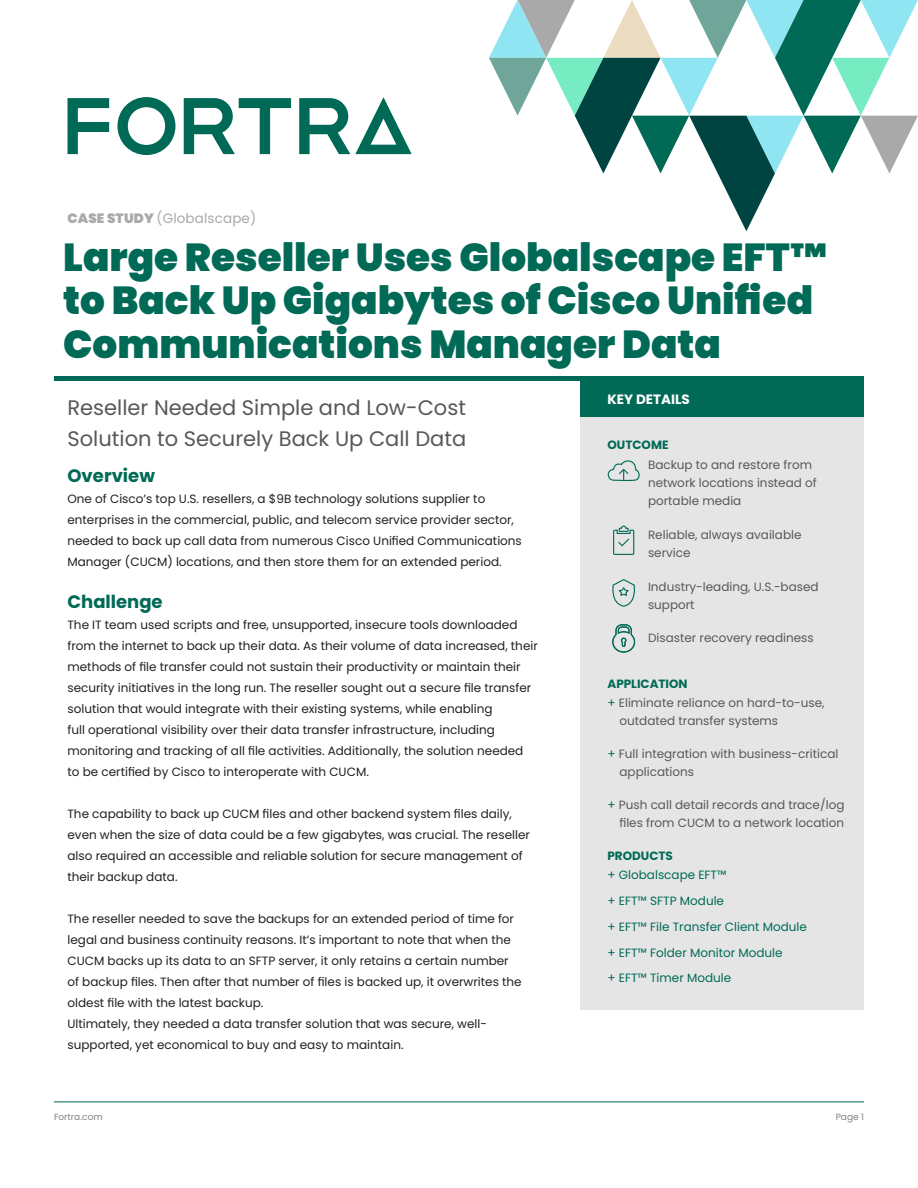
<style>
.page{position:relative;width:918px;height:1188px;background:#fff}
.page>*{position:absolute;margin:0;border:0;box-sizing:border-box;transform-origin:0 0}
.Headline{font:900 39px/43.5px "Poppins";color:#006a56}
.Subhead{font:21px/31.5px "Poppins";color:#57585a}
.Body_-_Subhead{font:700 18px "Poppins";color:#006a56}
.t1{font:13.5px "Poppins";letter-spacing:.01em;color:#a9a9a9}
.t2{font:700 13.5px "Poppins";color:#fff}
.Body_-_Copy{font:12px/21px "Poppins";color:#231f20}
.Sidebar_-_Body_Copy{font:12px/18px "Poppins";color:#57585a}
.Sidebar_-_Bullets{font:12px/18px "Poppins";color:#57585a}
.Sidebar_-_Body_Copy-2{font:12px "Poppins";color:#006a56}
.Sidebar_-_Subhead{font:700 12px "Poppins";color:#006a56}
.t3{font:9px "Poppins";color:#808285}
.s1{font-weight:900}
.s2{color:#006a56}
</style>
<div class="page">
<div style="left:580px;top:376px;width:284px;height:42px;background:#006a56"></div>
<div style="left:54px;top:376px;width:810px;height:5px;background:#006a56"></div>
<svg style="left:68px;top:98px;width:41px;height:56px"></svg>
<svg style="left:299px;top:97px;width:113px;height:57px"></svg>
<svg style="left:184px;top:98px;width:107px;height:56px"></svg>
<svg style="left:117px;top:97px;width:58px;height:58px"></svg>
<svg style="left:489px;top:0;width:429px;height:231px"></svg>
<hr style="left:54px;top:1101px;width:810px;height:1px;background:#006a56">
<div style="left:580px;top:417px;width:284px;height:593px;background:#e5e5e5"></div>
<svg style="left:607px;top:460px;width:33px;height:95px"></svg>
<svg style="left:612px;top:579px;width:23px;height:28px"></svg>
<svg style="left:612px;top:624px;width:24px;height:29px"></svg>
<p class="t1" style="left:68px;top:210px;width:190px"><span class="s1">CASE STUDY</span> (Globalscape)</p>
<p class="Headline" style="left:63px;top:235px;width:765px">Large Reseller Uses Globalscape EFT™ to Back Up Gigabytes of Cisco Unified<br>Communications Manager Data</p>
<p class="Subhead" style="left:68px;top:392px;width:400px">Reseller Needed Simple and Low-Cost<br>Solution to Securely Back Up Call Data</p>
<p class="Body_-_Subhead" style="left:68px;top:465px;width:89px">Overview</p>
<p class="Body_-_Copy" style="left:68px;top:488px;width:456px">One of Cisco’s top U.S. resellers, a $9B technology solutions supplier to enterprises in the commercial, public, and telecom service provider sector, needed to back up call data from numerous Cisco Unified Communications Manager (CUCM) locations, and then store them for an extended period.</p>
<p class="Body_-_Subhead" style="left:68px;top:591px;width:97px">Challenge</p>
<p class="Body_-_Copy" style="left:68px;top:614px;width:472px">The IT team used scripts and free, unsupported, insecure tools downloaded from the internet to back up their data. As their volume of data increased, their methods of file transfer could not sustain their productivity or maintain their security initiatives in the long run. The reseller sought out a secure file transfer solution that would integrate with their existing systems, while enabling<br>full operational visibility over their data transfer infrastructure, including monitoring and tracking of all file activities. Additionally, the solution needed to be certified by Cisco to interoperate with CUCM.</p>
<p class="Body_-_Copy" style="left:68px;top:803px;width:464px">The capability to back up CUCM files and other backend system files daily, even when the size of data could be a few gigabytes, was crucial. The reseller also required an accessible and reliable solution for secure management of their backup data.</p>
<p class="Body_-_Copy" style="left:68px;top:908px;width:456px">The reseller needed to save the backups for an extended period of time for legal and business continuity reasons. It’s important to note that when the CUCM backs up its data to an SFTP server, it only retains a certain number of backup files. Then after that number of files is backed up, it overwrites the oldest file with the latest backup.</p>
<p class="Body_-_Copy" style="left:68px;top:1013px;width:421px">Ultimately, they needed a data transfer solution that was secure, well&shy;supported, yet economical to buy and easy to maintain.</p>
<p class="t2" style="left:608px;top:392px;width:84px">KEY DETAILS</p>
<p class="Sidebar_-_Subhead" style="left:608px;top:438px;width:63px">OUTCOME</p>
<p class="Sidebar_-_Bullets" style="left:648px;top:456px;width:170px">Backup to and restore from network locations instead of portable media</p>
<p class="Sidebar_-_Bullets" style="left:648px;top:526px;width:155px">Reliable, always available service</p>
<p class="Sidebar_-_Bullets" style="left:648px;top:578px;width:172px">Industry-leading, U.S.-based support</p>
<p class="Sidebar_-_Bullets" style="left:648px;top:629px;width:167px">Disaster recovery readiness</p>
<p class="Sidebar_-_Subhead" style="left:608px;top:677px;width:82px">APPLICATION</p>
<p class="Sidebar_-_Body_Copy" style="left:620px;top:694px;width:207px;text-indent:-12px"><span class="s2">+</span> Eliminate reliance on hard-to-use, outdated transfer systems</p>
<p class="Sidebar_-_Body_Copy" style="left:620px;top:745px;width:220px;text-indent:-12px"><span class="s2">+</span> Full integration with business-critical applications</p>
<p class="Sidebar_-_Body_Copy" style="left:608px;top:795px;width:239px;text-align:right"><span class="s2">+</span> Push call detail records and trace/log files from CUCM to a network location</p>
<p class="Sidebar_-_Subhead" style="left:608px;top:849px;width:67px">PRODUCTS</p>
<p class="Sidebar_-_Body_Copy-2" style="left:608px;top:868px;width:121px">+ Globalscape EFT™</p>
<p class="Sidebar_-_Body_Copy-2" style="left:608px;top:894px;width:118px">+ EFT™ SFTP Module</p>
<p class="Sidebar_-_Body_Copy-2" style="left:608px;top:920px;width:201px">+ EFT™ File Transfer Client Module</p>
<p class="Sidebar_-_Body_Copy-2" style="left:608px;top:945px;width:177px">+ EFT™ Folder Monitor Module</p>
<p class="Sidebar_-_Body_Copy-2" style="left:608px;top:971px;width:125px">+ EFT™ Timer Module</p>
<p class="t3" style="left:54px;top:1112px;width:50px">Fortra.com</p>
<p class="t3" style="left:836px;top:1112px;width:30px">Page 1</p>
</div>
